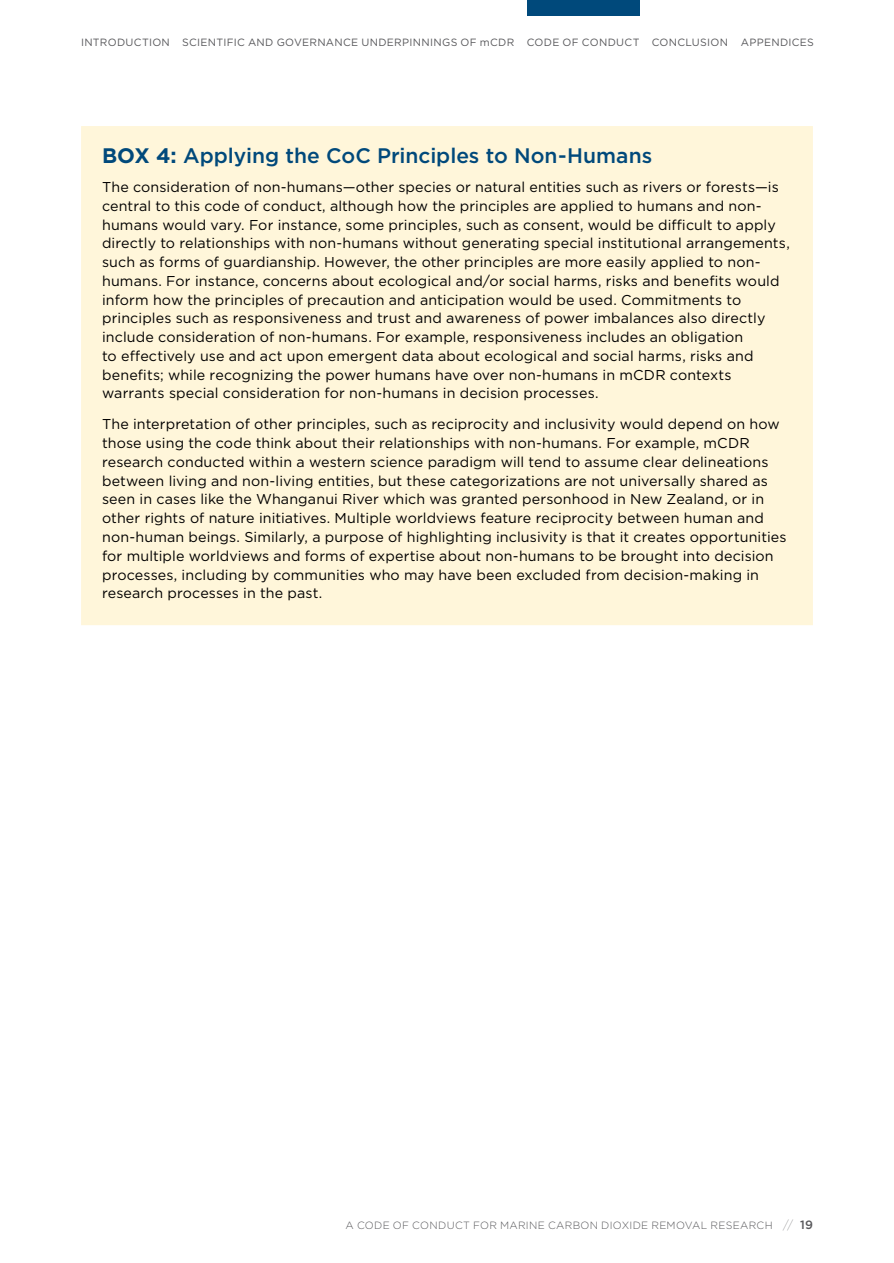
<style>
.page{position:relative;width:894px;height:1263px;background:#fff}
.page>*{position:absolute;margin:0;border:0;box-sizing:border-box;transform-origin:0 0}
.t1{font:500 21px "Gotham";color:#00497b}
.t2{font:14.25px/18.8px "Gotham";letter-spacing:.01em;color:#000}
.t3{font:10.5px "Gotham";letter-spacing:.03em;color:#58585b}
.t4{font:300 10.5px "Gotham";letter-spacing:.03em;color:#58585b}
.s1{font-weight:700}
.s2{font-weight:100;font-size:12px}
.s3{font-weight:500;font-size:12px}
</style>
<div class="page">
<div style="left:526px;top:0;width:113px;height:16px;background:#00497b"></div>
<div style="left:81px;top:126px;width:731px;height:499px;background:#fff6da"></div>
<p class="t3" style="left:81px;top:36px;width:734px">INTRODUCTION SCIENTIFIC AND GOVERNANCE UNDERPINNINGS OF mCDR CODE OF CONDUCT CONCLUSION APPENDICES</p>
<h1 class="t1" style="left:102px;top:142px;width:551px"><span class="s1">BOX 4:</span> Applying the CoC Principles to Non-Humans</h1>
<p class="t2" style="left:102px;top:177px;width:689px">The consideration of non-humans—other species or natural entities such as rivers or forests—is central to this code of conduct, although how the principles are applied to humans and non&shy;humans would vary. For instance, some principles, such as consent, would be difficult to apply directly to relationships with non-humans without generating special institutional arrangements, such as forms of guardianship. However, the other principles are more easily applied to non&shy;humans. For instance, concerns about ecological and/or social harms, risks and benefits would inform how the principles of precaution and anticipation would be used. Commitments to principles such as responsiveness and trust and awareness of power imbalances also directly include consideration of non-humans. For example, responsiveness includes an obligation<br>to effectively use and act upon emergent data about ecological and social harms, risks and benefits; while recognizing the power humans have over non-humans in mCDR contexts warrants special consideration for non-humans in decision processes.</p>
<p class="t2" style="left:102px;top:415px;width:685px">The interpretation of other principles, such as reciprocity and inclusivity would depend on how those using the code think about their relationships with non-humans. For example, mCDR research conducted within a western science paradigm will tend to assume clear delineations between living and non-living entities, but these categorizations are not universally shared as seen in cases like the Whanganui River which was granted personhood in New Zealand, or in other rights of nature initiatives. Multiple worldviews feature reciprocity between human and non-human beings. Similarly, a purpose of highlighting inclusivity is that it creates opportunities for multiple worldviews and forms of expertise about non-humans to be brought into decision processes, including by communities who may have been excluded from decision-making in research processes in the past.</p>
<p class="t4" style="left:345px;top:1218px;width:468px">A CODE OF CONDUCT FOR MARINE CARBON DIOXIDE REMOVAL RESEARCH <span class="s2">//</span> <span class="s3">19</span></p>
</div>
